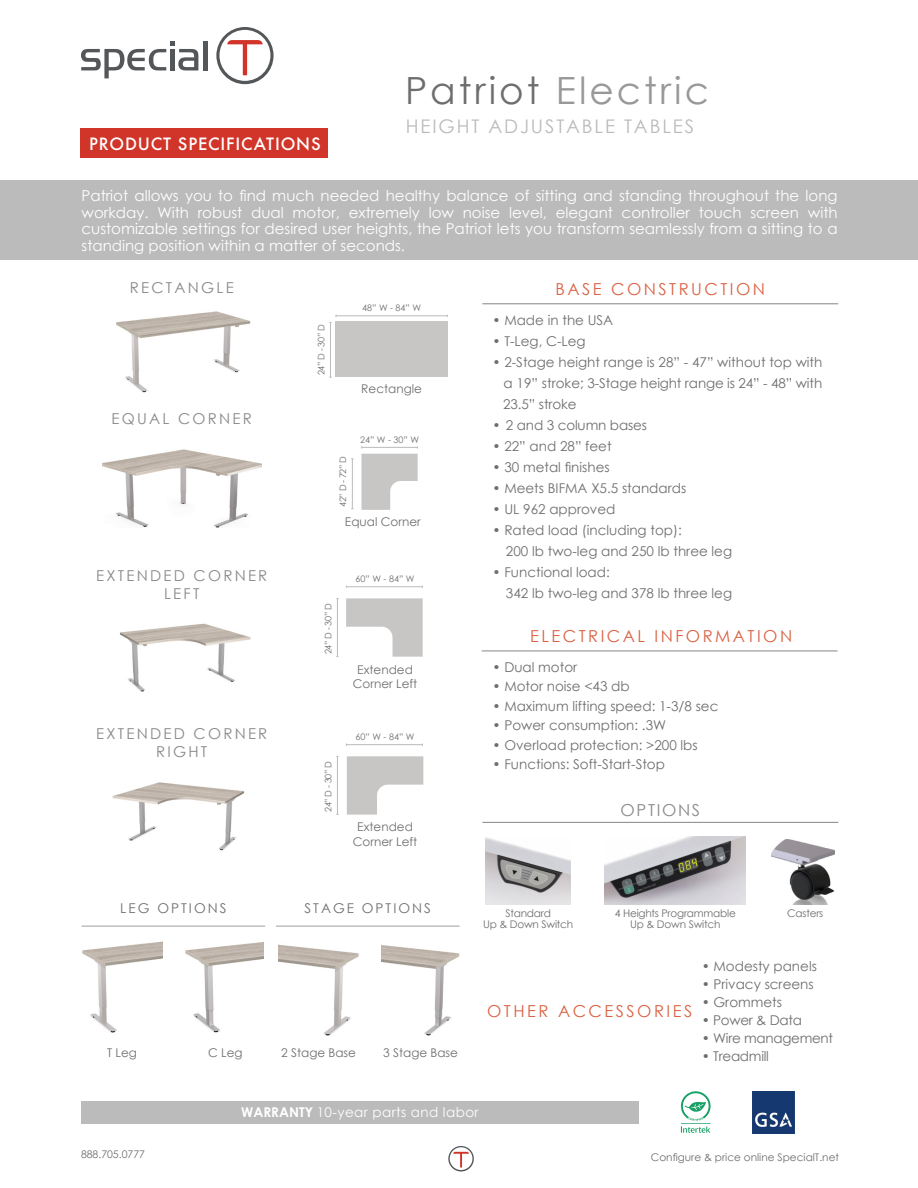
<style>
.page{position:relative;width:918px;height:1188px;background:#fff}
.page>*{position:absolute;margin:0;border:0;box-sizing:border-box;transform-origin:0 0}
.t1{font:37.5px "Century Gothic";letter-spacing:.08em;color:#9a9799}
.t2{font:18.75px "Century Gothic";letter-spacing:.1em;color:#babbba}
.t3{font:16.5px "Century Gothic";letter-spacing:.15em;color:#da6244}
.t4{font:500 16.5px "Futura";letter-spacing:.05em;color:#fff}
.t5{font:16.5px "Century Gothic";letter-spacing:.1em;color:#8a888a}
.t6{font:15px/16.5px "Century Gothic";color:#fff;text-align:justify}
.t7{font:15px/18px "Century Gothic";letter-spacing:.15em;color:#8a888a;text-align:center}
.t8{font:13.5px/21px "Century Gothic";color:#6e6e6f;text-align:justify}
.t9{font:13.5px "Century Gothic";letter-spacing:-.02em;color:#6e6e6f}
.t10{font:13.5px "Century Gothic";letter-spacing:.03em;color:#fff}
.t11{font:13.5px "Century Gothic";letter-spacing:.15em;color:#6e6e6f}
.t12{font:12px "Century Gothic";color:#6e6e6f}
.t13{font:10.5px "Century Gothic";letter-spacing:-.02em;color:#6e6e6f}
.t14{font:10.5px "Century Gothic";color:#6e6e6f}
.t15{font:9px "Century Gothic";letter-spacing:-.02em;color:#6e6e6f}
.s1{color:#6e6e6f}
.s2{font-weight:700}
</style>
<div class="page">
<div style="left:80px;top:128px;width:248px;height:30px;background:#d13529"></div>
<hr style="left:204px;top:41px;width:4px;height:29px;background:#545759">
<svg style="left:81px;top:41px;width:117px;height:37px"></svg>
<svg style="left:216px;top:27px;width:58px;height:57px"></svg>
<svg style="left:448px;top:1146px;width:26px;height:25px"></svg>
<div style="left:0;top:181px;width:918px;height:79px;background:#babbba"></div>
<div style="left:81px;top:1101px;width:558px;height:22px;background:#babbba"></div>
<img style="left:116px;top:311px;width:135px;height:82px">
<img style="left:102px;top:449px;width:159px;height:78px">
<img style="left:120px;top:623px;width:131px;height:69px">
<svg style="left:681px;top:1091px;width:30px;height:42px"></svg>
<img style="left:753px;top:1091px;width:42px;height:42px">
<img style="left:112px;top:782px;width:133px;height:69px">
<hr style="left:352px;top:459px;width:1px;height:50px;background:#bbbbbd">
<svg style="left:361px;top:446px;width:57px;height:64px"></svg>
<hr style="left:346px;top:586px;width:76px;height:1px;background:#bbbbbd">
<hr style="left:337px;top:599px;width:1px;height:57px;background:#bbbbbd">
<svg style="left:346px;top:598px;width:77px;height:59px"></svg>
<div style="left:335px;top:322px;width:113px;height:55px;background:#c7c6c4"></div>
<hr style="left:336px;top:316px;width:111px;height:1px;background:#bbbbbd">
<hr style="left:330px;top:322px;width:1px;height:55px;background:#bbbbbd">
<hr style="left:482px;top:304px;width:356px;height:1px;background:#848689">
<hr style="left:482px;top:651px;width:356px;height:1px;background:#848689">
<img style="left:82px;top:941px;width:80px;height:92px">
<img style="left:186px;top:942px;width:77px;height:91px">
<hr style="left:82px;top:926px;width:183px;height:1px;background:#9d9e9f">
<img style="left:278px;top:944px;width:81px;height:92px">
<img style="left:382px;top:945px;width:78px;height:91px">
<hr style="left:346px;top:744px;width:76px;height:1px;background:#bbbbbd">
<hr style="left:337px;top:757px;width:1px;height:57px;background:#bbbbbd">
<svg style="left:347px;top:756px;width:76px;height:59px"></svg>
<hr style="left:276px;top:926px;width:184px;height:1px;background:#9d9e9f">
<hr style="left:482px;top:822px;width:356px;height:1px;background:#848689">
<img style="left:605px;top:837px;width:140px;height:68px">
<img style="left:771px;top:840px;width:64px;height:65px">
<div style="left:825px;top:837px;width:10px;height:11px;background:#fff"></div>
<div style="left:771px;top:894px;width:10px;height:11px;background:#fff"></div>
<img style="left:486px;top:837px;width:85px;height:68px">
<p class="t4" style="left:89px;top:133px;width:233px">PRODUCT SPECIFICATIONS</p>
<h1 class="t1" style="left:405px;top:65px;width:305px"><span class="s1">Patriot</span> Electric</h1>
<h2 class="t2" style="left:406px;top:113px;width:290px">HEIGHT ADJUSTABLE TABLES</h2>
<p class="t6" style="left:82px;top:187px;width:758px">Patriot allows you to find much needed healthy balance of sitting and standing throughout the long workday. With robust dual motor, extremely low noise level, elegant controller touch screen with customizable settings for desired user heights, the Patriot lets you transform seamlessly from a sitting to a standing position within a matter of seconds.</p>
<p class="t7" style="left:130px;top:279px;width:105px">RECTANGLE</p>
<p class="t7" style="left:112px;top:409px;width:142px">EQUAL CORNER</p>
<p class="t7" style="left:96px;top:566px;width:173px">EXTENDED CORNER<br>LEFT</p>
<p class="t7" style="left:96px;top:724px;width:173px">EXTENDED CORNER<br>RIGHT</p>
<p class="t11" style="left:120px;top:899px;width:108px">LEG OPTIONS</p>
<p class="t15" style="left:315px;top:375px;width:52px;rotate:-90deg">24” D - 30” D</p>
<p class="t15" style="left:362px;top:302px;width:60px">48” W - 84” W</p>
<p class="t12" style="left:361px;top:381px;width:62px">Rectangle</p>
<p class="t15" style="left:360px;top:433px;width:60px">24” W - 30” W</p>
<p class="t15" style="left:337px;top:507px;width:52px;rotate:-90deg">42” D - 72” D</p>
<p class="t12" style="left:345px;top:514px;width:77px">Equal Corner</p>
<p class="t15" style="left:322px;top:654px;width:52px;rotate:-90deg">24” D - 30” D</p>
<p class="t15" style="left:322px;top:812px;width:52px;rotate:-90deg">24” D - 30” D</p>
<p class="t15" style="left:356px;top:573px;width:60px">60” W - 84” W</p>
<p class="t12" style="left:357px;top:661px;width:57px">Extended</p>
<p class="t12" style="left:353px;top:675px;width:66px">Corner Left</p>
<p class="t15" style="left:356px;top:730px;width:60px">60” W - 84” W</p>
<p class="t12" style="left:357px;top:819px;width:57px">Extended</p>
<p class="t12" style="left:353px;top:833px;width:66px">Corner Left</p>
<p class="t11" style="left:305px;top:899px;width:128px">STAGE OPTIONS</p>
<p class="t12" style="left:107px;top:1044px;width:31px">T Leg</p>
<p class="t12" style="left:208px;top:1044px;width:36px">C Leg</p>
<p class="t12" style="left:281px;top:1044px;width:76px">2 Stage Base</p>
<p class="t12" style="left:383px;top:1044px;width:76px">3 Stage Base</p>
<p class="t3" style="left:556px;top:277px;width:211px">BASE CONSTRUCTION</p>
<p class="t8" style="left:492px;top:309px;width:122px">• Made in the USA</p>
<p class="t8" style="left:492px;top:330px;width:95px">• T-Leg, C-Leg</p>
<p class="t8" style="left:503px;top:351px;width:321px;text-indent:-11px">• 2-Stage height range is 28” - 47” without top with a 19” stroke; 3-Stage height range is 24” - 48” with 23.5” stroke</p>
<p class="t8" style="left:492px;top:414px;width:156px">• 2 and 3 column bases</p>
<p class="t8" style="left:492px;top:435px;width:121px">• 22” and 28” feet</p>
<p class="t8" style="left:492px;top:456px;width:119px">• 30 metal finishes</p>
<p class="t8" style="left:492px;top:477px;width:195px">• Meets BIFMA X5.5 standards</p>
<p class="t8" style="left:492px;top:498px;width:124px">• UL 962 approved</p>
<p class="t8" style="left:492px;top:519px;width:191px">• Rated load (including top):</p>
<p class="t8" style="left:506px;top:540px;width:228px">200 lb two-leg and 250 lb three leg</p>
<p class="t8" style="left:492px;top:561px;width:119px">• Functional load:</p>
<p class="t8" style="left:506px;top:582px;width:228px">342 lb two-leg and 378 lb three leg</p>
<p class="t3" style="left:530px;top:624px;width:264px">ELECTRICAL INFORMATION</p>
<p class="t8" style="left:492px;top:656px;width:86px">• Dual motor</p>
<p class="t8" style="left:492px;top:676px;width:139px">• Motor noise &lt;43 db</p>
<p class="t8" style="left:492px;top:695px;width:228px">• Maximum lifting speed: 1-3/8 sec</p>
<p class="t8" style="left:492px;top:715px;width:175px">• Power consumption: .3W</p>
<p class="t8" style="left:492px;top:734px;width:207px">• Overload protection: &gt;200 lbs</p>
<p class="t8" style="left:492px;top:754px;width:174px">• Functions: Soft-Start-Stop</p>
<p class="t5" style="left:621px;top:799px;width:81px">OPTIONS</p>
<p class="t13" style="left:615px;top:906px;width:123px">4 Heights Programmable</p>
<p class="t13" style="left:630px;top:917px;width:92px">Up &amp; Down Switch</p>
<p class="t13" style="left:505px;top:906px;width:47px">Standard</p>
<p class="t13" style="left:787px;top:906px;width:38px">Casters</p>
<p class="t13" style="left:483px;top:917px;width:92px">Up &amp; Down Switch</p>
<p class="t3" style="left:487px;top:999px;width:207px">OTHER ACCESSORIES</p>
<p class="t8" style="left:702px;top:955px;width:117px">• Modesty panels</p>
<p class="t8" style="left:702px;top:973px;width:113px">• Privacy screens</p>
<p class="t8" style="left:702px;top:991px;width:82px">• Grommets</p>
<p class="t9" style="left:702px;top:1010px;width:102px">• Power &amp; Data</p>
<p class="t9" style="left:702px;top:1028px;width:133px">• Wire management</p>
<p class="t9" style="left:702px;top:1046px;width:69px">• Treadmill</p>
<p class="t14" style="left:81px;top:1146px;width:65px">888.705.0777</p>
<p class="t10" style="left:241px;top:1103px;width:239px"><span class="s2">WARRANTY</span> 10-year parts and labor</p>
<p class="t14" style="left:651px;top:1150px;width:190px">Configure &amp; price online SpecialT.net</p>
</div>
